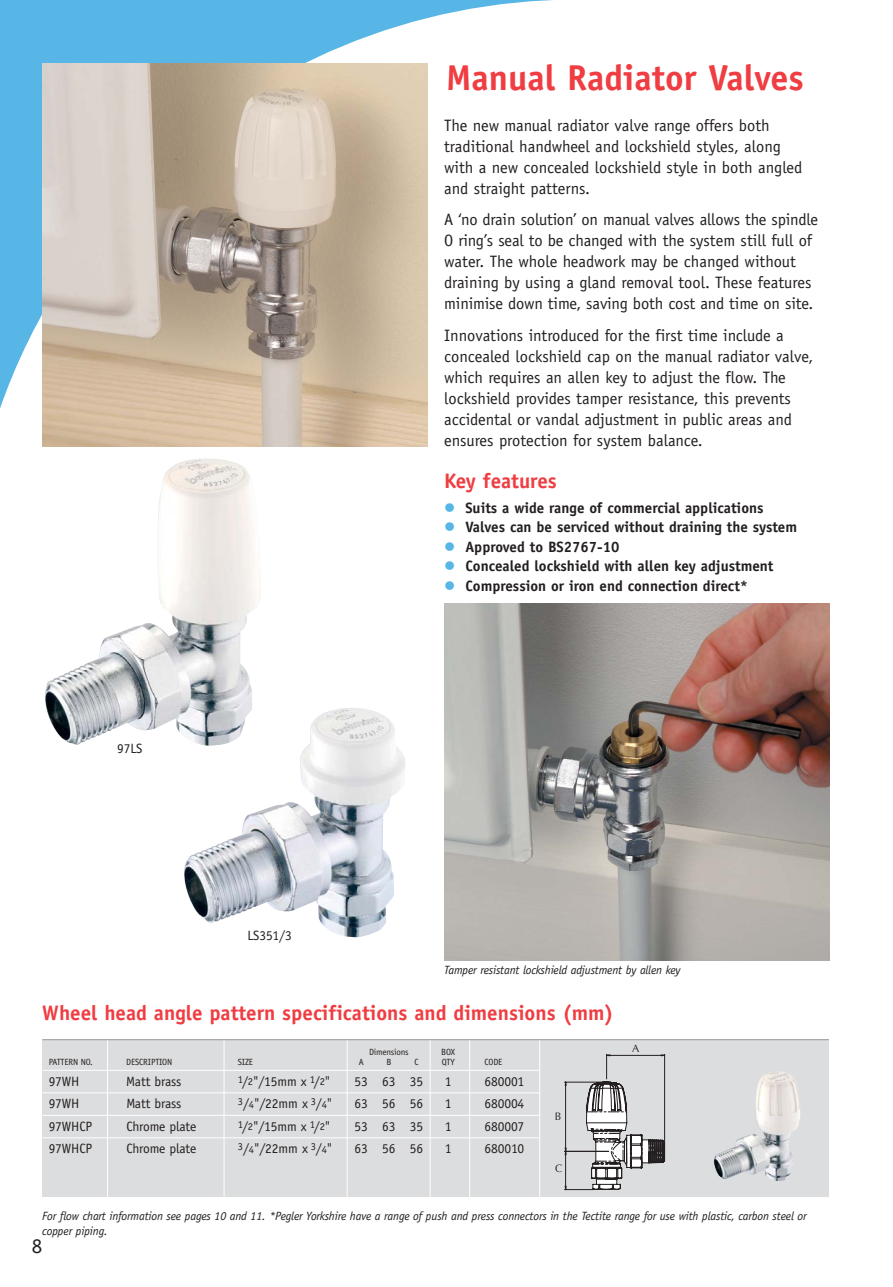
<style>
.page{position:relative;width:893px;height:1287px;background:#fff}
.page>*{position:absolute;margin:0;border:0;box-sizing:border-box;transform-origin:0 0}
.t1{font:700 36px "Officina Sans";color:#ef3d42}
.t2{font:700 21px "Officina Sans";color:#ef3d42}
.t3{font:21px "Officina Sans";color:#231f20}
.t4{font:16.5px/21px "Officina Sans";color:#231f20}
.t5{font:700 15px/19.5px "Officina Sans";color:#231f20}
.t6{font:13.5px "Officina Sans";letter-spacing:-.01em;color:#231f20}
.t7{font:italic 12px/15px "Officina Sans";letter-spacing:-.015em;color:#231f20}
.t8{font:10.8px "Optima";color:#231f20}
.t9{font:9px "Officina Sans";letter-spacing:-.015em;color:#231f20}
.s1{font-size:10.5px}
</style>
<div class="page">
<img style="left:444px;top:603px;width:385px;height:358px">
<svg style="left:0;top:0;width:553px;height:447px"></svg>
<div style="left:42px;top:1039px;width:787px;height:157px;background:#dcddde"></div>
<hr style="left:42px;top:1070px;width:498px;height:1px;background:#fff">
<hr style="left:42px;top:1092px;width:498px;height:1px;background:#fff">
<hr style="left:42px;top:1115px;width:498px;height:1px;background:#fff">
<hr style="left:42px;top:1137px;width:498px;height:1px;background:#fff">
<hr style="left:224px;top:1039px;width:1px;height:160px;background:#fff">
<hr style="left:107px;top:1039px;width:1px;height:160px;background:#fff">
<hr style="left:347px;top:1039px;width:1px;height:160px;background:#fff">
<hr style="left:430px;top:1039px;width:1px;height:160px;background:#fff">
<hr style="left:469px;top:1039px;width:1px;height:160px;background:#fff">
<hr style="left:539px;top:1039px;width:1px;height:160px;background:#fff">
<svg style="left:586px;top:1054px;width:79px;height:136px"></svg>
<hr style="left:607px;top:1055px;width:58px;height:1px;background:#231f20">
<hr style="left:564px;top:1082px;width:41px;height:1px;background:#231f20">
<hr style="left:565px;top:1082px;width:1px;height:69px;background:#231f20">
<hr style="left:564px;top:1151px;width:45px;height:1px;background:#231f20">
<hr style="left:564px;top:1189px;width:30px;height:1px;background:#231f20">
<hr style="left:565px;top:1151px;width:1px;height:38px;background:#231f20">
<hr style="left:42px;top:1039px;width:787px;height:1px;background:#939598">
<img style="left:184px;top:708px;width:221px;height:230px">
<img style="left:714px;top:1071px;width:86px;height:110px">
<img style="left:42px;top:63px;width:385px;height:383px">
<img style="left:45px;top:458px;width:217px;height:288px">
<h1 class="t1" style="left:446px;top:63px;width:359px">Manual Radiator Valves</h1>
<p class="t6" style="left:117px;top:743px;width:27px">97LS</p>
<p class="t6" style="left:247px;top:930px;width:46px">LS351/3</p>
<p class="t4" style="left:444px;top:116px;width:360px">The new manual radiator valve range offers both traditional handwheel and lockshield styles, along with a new concealed lockshield style in both angled and straight patterns.</p>
<p class="t4" style="left:444px;top:210px;width:376px">A ‘no drain solution’ on manual valves allows the spindle O ring’s seal to be changed with the system still full of water. The whole headwork may be changed without draining by using a gland removal tool. These features minimise down time, saving both cost and time on site.</p>
<p class="t4" style="left:444px;top:326px;width:371px">Innovations introduced for the first time include a concealed lockshield cap on the manual radiator valve, which requires an allen key to adjust the flow. The lockshield provides tamper resistance, this prevents accidental or vandal adjustment in public areas and ensures protection for system balance.</p>
<p class="t2" style="left:444px;top:472px;width:114px">Key features</p>
<p class="t5" style="left:465px;top:499px;width:333px">Suits a wide range of commercial applications Valves can be serviced without draining the system Approved to BS2767-10<br>Concealed lockshield with allen key adjustment Compression or iron end connection direct*</p>
<p class="t7" style="left:444px;top:963px;width:238px">Tamper resistant lockshield adjustment by allen key</p>
<p class="t2" style="left:42px;top:1004px;width:573px">Wheel head angle pattern specifications and dimensions (mm)</p>
<p class="t9" style="left:369px;top:1048px;width:41px">Dimensions</p>
<p class="t9" style="left:441px;top:1048px;width:15px">BOX</p>
<p class="t9" style="left:49px;top:1059px;width:46px">PATTERN NO.</p>
<p class="t9" style="left:126px;top:1059px;width:47px">DESCRIPTION</p>
<p class="t9" style="left:238px;top:1059px;width:17px">SIZE</p>
<p class="t9" style="left:359px;top:1059px;width:7px">A</p>
<p class="t9" style="left:386px;top:1059px;width:7px">B</p>
<p class="t9" style="left:414px;top:1059px;width:6px">C</p>
<p class="t9" style="left:442px;top:1059px;width:15px">QTY</p>
<p class="t9" style="left:484px;top:1059px;width:19px">CODE</p>
<p class="t6" style="left:49px;top:1076px;width:32px">97WH</p>
<p class="t6" style="left:126px;top:1076px;width:57px">Matt brass</p>
<p class="t6" style="left:238px;top:1076px;width:94px"><sup>1</sup>/<span class="s1">2</span>"/15mm x <sup>1</sup>/<span class="s1">2</span>"</p>
<p class="t6" style="left:355px;top:1076px;width:70px">53 63 35</p>
<p class="t6" style="left:445px;top:1076px;width:8px">1</p>
<p class="t6" style="left:485px;top:1076px;width:41px">680001</p>
<p class="t6" style="left:49px;top:1098px;width:32px">97WH</p>
<p class="t6" style="left:126px;top:1098px;width:57px">Matt brass</p>
<p class="t6" style="left:238px;top:1098px;width:96px"><sup>3</sup>/<span class="s1">4</span>"/22mm x <sup>3</sup>/<span class="s1">4</span>"</p>
<p class="t6" style="left:355px;top:1098px;width:70px">63 56 56</p>
<p class="t6" style="left:445px;top:1098px;width:8px">1</p>
<p class="t6" style="left:485px;top:1098px;width:41px">680004</p>
<p class="t6" style="left:49px;top:1121px;width:45px">97WHCP</p>
<p class="t6" style="left:126px;top:1121px;width:72px">Chrome plate</p>
<p class="t6" style="left:238px;top:1121px;width:94px"><sup>1</sup>/<span class="s1">2</span>"/15mm x <sup>1</sup>/<span class="s1">2</span>"</p>
<p class="t6" style="left:355px;top:1121px;width:70px">53 63 35</p>
<p class="t6" style="left:445px;top:1121px;width:8px">1</p>
<p class="t6" style="left:485px;top:1121px;width:41px">680007</p>
<p class="t6" style="left:49px;top:1143px;width:45px">97WHCP</p>
<p class="t6" style="left:126px;top:1143px;width:72px">Chrome plate</p>
<p class="t6" style="left:238px;top:1143px;width:96px"><sup>3</sup>/<span class="s1">4</span>"/22mm x <sup>3</sup>/<span class="s1">4</span>"</p>
<p class="t6" style="left:355px;top:1143px;width:70px">63 56 56</p>
<p class="t6" style="left:445px;top:1143px;width:8px">1</p>
<p class="t6" style="left:485px;top:1143px;width:41px">680010</p>
<p class="t8" style="left:555px;top:1112px;width:8px">B</p>
<p class="t8" style="left:555px;top:1163px;width:9px">C</p>
<p class="t8" style="left:632px;top:1044px;width:9px">A</p>
<p class="t7" style="left:42px;top:1210px;width:766px">For flow chart information see pages 10 and 11. *Pegler Yorkshire have a range of push and press connectors in the Tectite range for use with plastic, carbon steel or copper piping.</p>
<p class="t3" style="left:32px;top:1238px;width:12px">8</p>
</div>
